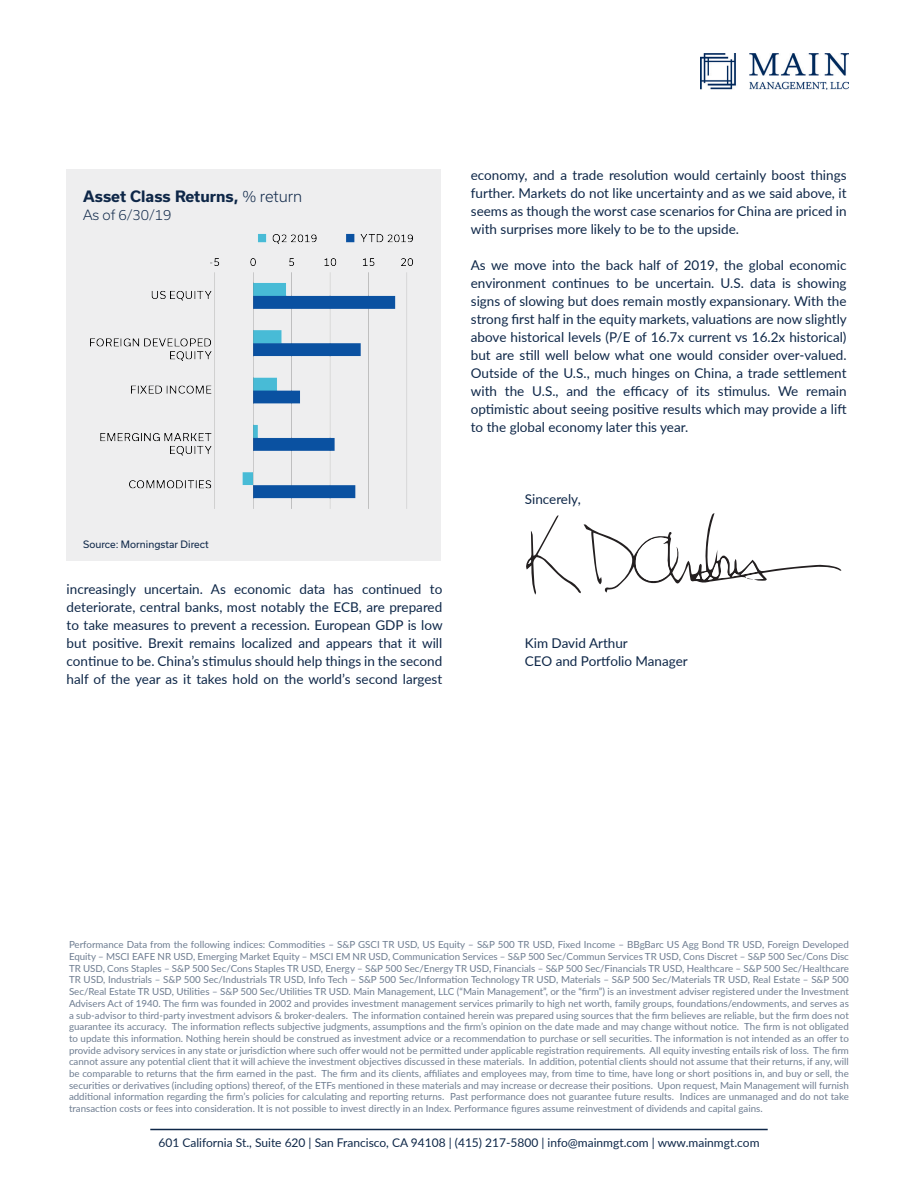
<style>
.page{position:relative;width:918px;height:1188px;background:#fff}
.page>*{position:absolute;margin:0;border:0;box-sizing:border-box;transform-origin:0 0}
.t1{font:700 15px "Usual";color:#0e2748}
._9pt_Body{font:13.5px/18px "Lato";color:#0e2748;text-align:justify}
.t2{font:300 13.5px "Usual";color:#0e2748}
.t3{font:12px "Lato";color:#0e2748}
.t4{font:9.75px/11.7px "Lato";color:#6e7d91;text-align:justify}
.t5{font:9.75px "Usual";color:#0e2748}
.s1{font-weight:300}
</style>
<div class="page">
<img style="left:700px;top:53px;width:149px;height:37px">
<hr style="left:150px;top:1129px;width:618px;height:1px;background:#0e2748">
<svg style="left:526px;top:513px;width:316px;height:82px"></svg>
<div style="left:67px;top:169px;width:374px;height:392px;background:#eeeeef"></div>
<img style="left:90px;top:234px;width:323px;height:275px">
<p class="t1" style="left:83px;top:188px;width:221px">Asset Class Returns, <span class="s1">% return</span></p>
<p class="t2" style="left:83px;top:207px;width:90px">As of 6/30/19</p>
<p class="t5" style="left:83px;top:539px;width:127px">Source: Morningstar Direct</p>
<p class="_9pt_Body" style="left:67px;top:580px;width:378px">increasingly uncertain. As economic data has continued to deteriorate, central banks, most notably the ECB, are prepared to take measures to prevent a recession. European GDP is low but positive. Brexit remains localized and appears that it will continue to be. China’s stimulus should help things in the second half of the year as it takes hold on the world’s second largest</p>
<p class="_9pt_Body" style="left:471px;top:166px;width:377px">economy, and a trade resolution would certainly boost things further. Markets do not like uncertainty and as we said above, it seems as though the worst case scenarios for China are priced in with surprises more likely to be to the upside.</p>
<p class="_9pt_Body" style="left:471px;top:256px;width:378px">As we move into the back half of 2019, the global economic environment continues to be uncertain. U.S. data is showing signs of slowing but does remain mostly expansionary. With the strong first half in the equity markets, valuations are now slightly above historical levels (P/E of 16.7x current vs 16.2x historical) but are still well below what one would consider over-valued.<br>Outside of the U.S., much hinges on China, a trade settlement with the U.S., and the efficacy of its stimulus. We remain optimistic about seeing positive results which may provide a lift to the global economy later this year.</p>
<p class="_9pt_Body" style="left:525px;top:490px;width:57px">Sincerely,</p>
<p class="_9pt_Body" style="left:525px;top:634px;width:104px">Kim David Arthur</p>
<p class="_9pt_Body" style="left:525px;top:652px;width:164px">CEO and Portfolio Manager</p>
<p class="t4" style="left:69px;top:939px;width:781px">Performance Data from the following indices: Commodities – S&amp;P GSCI TR USD, US Equity – S&amp;P 500 TR USD, Fixed Income – BBgBarc US Agg Bond TR USD, Foreign Developed Equity – MSCI EAFE NR USD, Emerging Market Equity – MSCI EM NR USD, Communication Services – S&amp;P 500 Sec/Commun Services TR USD, Cons Discret – S&amp;P 500 Sec/Cons Disc TR USD, Cons Staples – S&amp;P 500 Sec/Cons Staples TR USD, Energy – S&amp;P 500 Sec/Energy TR USD, Financials – S&amp;P 500 Sec/Financials TR USD, Healthcare – S&amp;P 500 Sec/Healthcare TR USD, Industrials – S&amp;P 500 Sec/Industrials TR USD, Info Tech – S&amp;P 500 Sec/Information Technology TR USD, Materials – S&amp;P 500 Sec/Materials TR USD, Real Estate – S&amp;P 500<br>Sec/Real Estate TR USD, Utilities – S&amp;P 500 Sec/Utilities TR USD. Main Management, LLC (“Main Management”, or the “firm”) is an investment adviser registered under the Investment Advisers Act of 1940. The firm was founded in 2002 and provides investment management services primarily to high net worth, family groups, foundations/endowments, and serves as a sub-advisor to third-party investment advisors &amp; broker-dealers. The information contained herein was prepared using sources that the firm believes are reliable, but the firm does not guarantee its accuracy. The information reflects subjective judgments, assumptions and the firm’s opinion on the date made and may change without notice. The firm is not obligated to update this information. Nothing herein should be construed as investment advice or a recommendation to purchase or sell securities. The information is not intended as an offer to provide advisory services in any state or jurisdiction where such offer would not be permitted under applicable registration requirements. All equity investing entails risk of loss. The firm cannot assure any potential client that it will achieve the investment objectives discussed in these materials. In addition, potential clients should not assume that their returns, if any, will be comparable to returns that the firm earned in the past. The firm and its clients, affiliates and employees may, from time to time, have long or short positions in, and buy or sell, the securities or derivatives (including options) thereof, of the ETFs mentioned in these materials and may increase or decrease their positions. Upon request, Main Management will furnish additional information regarding the firm’s policies for calculating and reporting returns. Past performance does not guarantee future results. Indices are unmanaged and do not take transaction costs or fees into consideration. It is not possible to invest directly in an Index. Performance figures assume reinvestment of dividends and capital gains.</p>
<p class="t3" style="left:158px;top:1134px;width:603px">601 California St., Suite 620 | San Francisco, CA 94108 | (415) 217-5800 | info@mainmgt.com | www.mainmgt.com</p>
</div>
